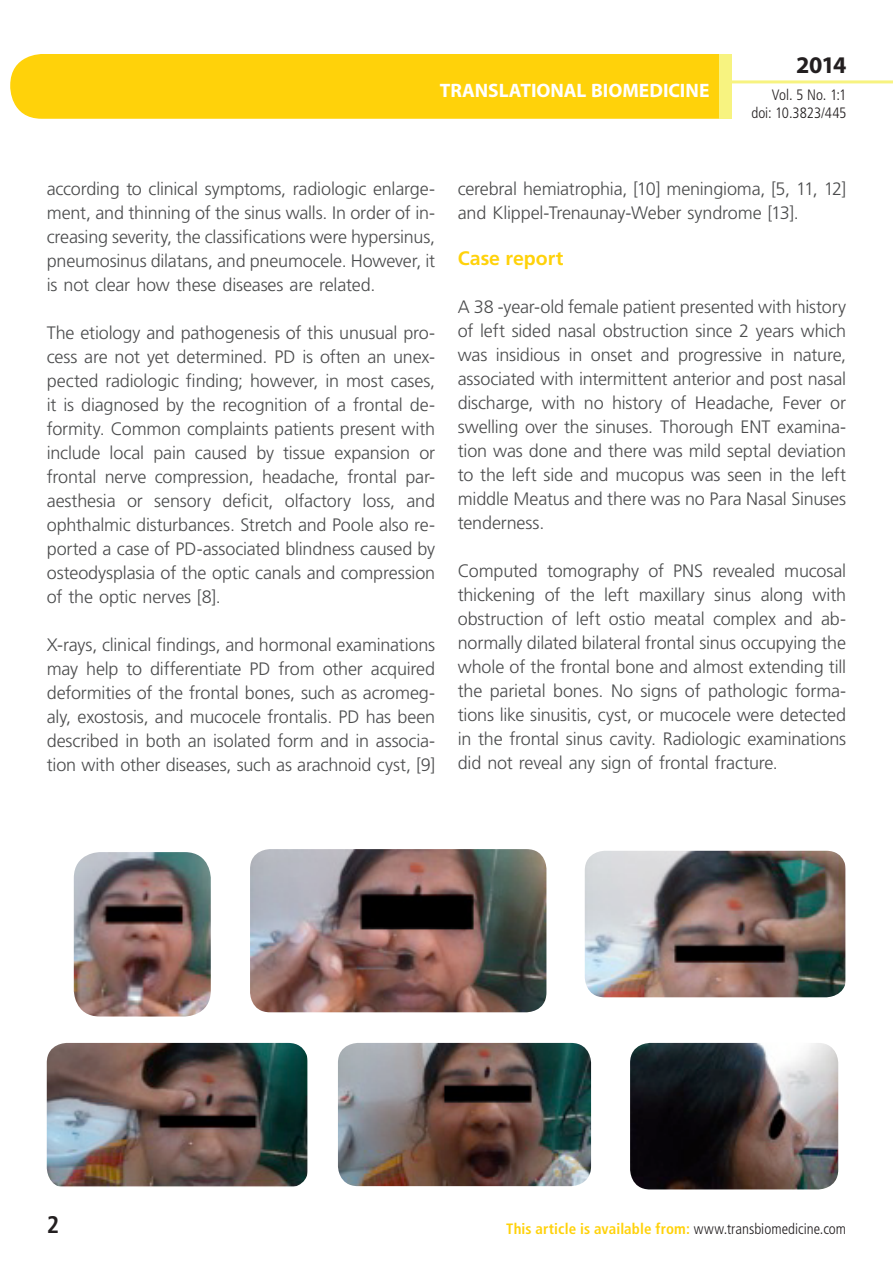
<style>
.page{position:relative;width:893px;height:1263px;background:#fff}
.page>*{position:absolute;margin:0;border:0;box-sizing:border-box;transform-origin:0 0}
.t1{font:700 24px "Myriad Pro";color:#231f20}
._01-txt_80{font:700 condensed 24px "Frutiger LT Std";color:#231f20}
._01-txt_80-2{font:700 19.5px "Myriad Pro";color:#fff}
._02a-Subtit_B{font:700 19.5px "Frutiger LT Std";color:#ffd20a}
._01-txt_80-3{font:300 18px/24px "Frutiger LT Std";letter-spacing:-.01em;color:#4b4c4d;text-align:justify}
.t2{font:700 condensed 15px "Frutiger LT Std";letter-spacing:.005em;color:#ffd20a}
.t3{font:300 condensed 15px "Frutiger LT Std";color:#231f20}
.s1{font-weight:300;color:#231f20}
</style>
<div class="page">
<div style="left:10px;top:54px;width:775px;height:65px;background:#ffd20a;border-radius:32px"></div>
<div style="left:732px;top:0;width:161px;height:157px;background:#fff"></div>
<hr style="left:730px;top:80px;width:163px;height:3px;background:#f7f380">
<div style="left:719px;top:54px;width:13px;height:65px;background:#f7f380"></div>
<img style="left:74px;top:852px;width:137px;height:164px">
<img style="left:250px;top:849px;width:296px;height:163px">
<img style="left:585px;top:851px;width:261px;height:146px">
<img style="left:47px;top:1043px;width:261px;height:145px">
<img style="left:338px;top:1043px;width:253px;height:143px">
<img style="left:630px;top:1043px;width:208px;height:146px">
<p class="_01-txt_80-2" style="left:440px;top:78px;width:271px">TRANSLATIONAL BIOMEDICINE</p>
<p class="t1" style="left:796px;top:49px;width:52px">2014</p>
<p class="t3" style="left:772px;top:86px;width:76px">Vol. 5 No. 1:1</p>
<p class="t3" style="left:751px;top:104px;width:97px">doi: 10.3823/445</p>
<p class="_01-txt_80-3" style="left:47px;top:177px;width:390px">according to clinical symptoms, radiologic enlarge&shy;ment, and thinning of the sinus walls. In order of in&shy;creasing severity, the classifications were hypersinus, pneumosinus dilatans, and pneumocele. However, it is not clear how these diseases are related.</p>
<p class="_01-txt_80-3" style="left:47px;top:321px;width:390px">The etiology and pathogenesis of this unusual pro&shy;cess are not yet determined. PD is often an unex&shy;pected radiologic finding; however, in most cases, it is diagnosed by the recognition of a frontal de&shy;formity. Common complaints patients present with include local pain caused by tissue expansion or frontal nerve compression, headache, frontal par&shy;aesthesia or sensory deficit, olfactory loss, and ophthalmic disturbances. Stretch and Poole also re&shy;ported a case of PD-associated blindness caused by osteodysplasia of the optic canals and compression of the optic nerves [8].</p>
<p class="_01-txt_80-3" style="left:47px;top:633px;width:390px">X-rays, clinical findings, and hormonal examinations may help to differentiate PD from other acquired deformities of the frontal bones, such as acromeg&shy;aly, exostosis, and mucocele frontalis. PD has been described in both an isolated form and in associa&shy;tion with other diseases, such as arachnoid cyst, [9]</p>
<p class="_01-txt_80-3" style="left:458px;top:177px;width:390px">cerebral hemiatrophia, [10] meningioma, [5, 11, 12] and Klippel-Trenaunay-Weber syndrome [13].</p>
<p class="_02a-Subtit_B" style="left:458px;top:247px;width:107px">Case report</p>
<p class="_01-txt_80-3" style="left:458px;top:295px;width:390px">A 38 -year-old female patient presented with history of left sided nasal obstruction since 2 years which was insidious in onset and progressive in nature, associated with intermittent anterior and post nasal discharge, with no history of Headache, Fever or swelling over the sinuses. Thorough ENT examina&shy;tion was done and there was mild septal deviation to the left side and mucopus was seen in the left middle Meatus and there was no Para Nasal Sinuses tenderness.</p>
<p class="_01-txt_80-3" style="left:458px;top:559px;width:390px">Computed tomography of PNS revealed mucosal thickening of the left maxillary sinus along with obstruction of left ostio meatal complex and ab&shy;normally dilated bilateral frontal sinus occupying the whole of the frontal bone and almost extending till the parietal bones. No signs of pathologic forma&shy;tions like sinusitis, cyst, or mucocele were detected in the frontal sinus cavity. Radiologic examinations did not reveal any sign of frontal fracture.</p>
<p class="_01-txt_80" style="left:47px;top:1210px;width:14px">2</p>
<p class="t2" style="left:506px;top:1219px;width:341px">This article is available from: <span class="s1">www.transbiomedicine.com</span></p>
</div>
